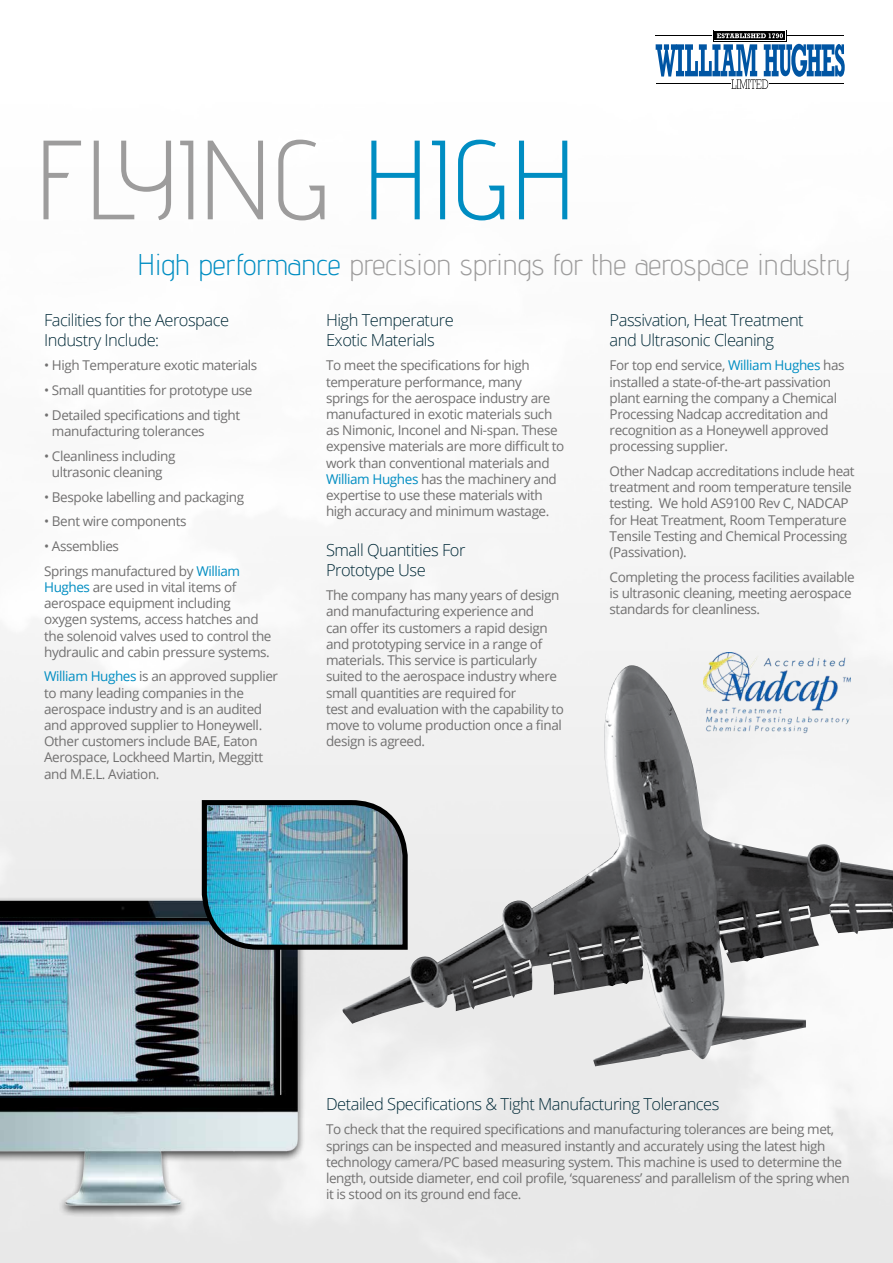
<style>
.page{position:relative;width:893px;height:1263px;background:#fff}
.page>*{position:absolute;margin:0;border:0;box-sizing:border-box;transform-origin:0 0}
.t1{font:300 112.35px "Advent Pro";color:#9d9c9c}
.t2{font:300 30px "Advent Pro";color:#9d9c9c}
.t3{font:300 16.5px/19.8px "Open Sans";letter-spacing:-.03em;color:#002937}
.t4{font:13.5px/16.2px "Open Sans";letter-spacing:-.03em;color:#717070}
.s1{color:#008dc2}
</style>
<div class="page">
<img style="left:0;top:566px;width:893px;height:697px">
<img style="left:340px;top:665px;width:553px;height:401px">
<img style="left:0;top:865px;width:349px;height:381px">
<img style="left:0;top:918px;width:279px;height:179px">
<img style="left:199px;top:797px;width:211px;height:155px">
<svg style="left:713px;top:30px;width:74px;height:12px"></svg>
<svg style="left:714px;top:31px;width:72px;height:10px"></svg>
<svg style="left:715px;top:32px;width:70px;height:8px"></svg>
<svg style="left:717px;top:33px;width:66px;height:5px"></svg>
<hr style="left:656px;top:36px;width:56px;height:1px;background:#000">
<hr style="left:788px;top:36px;width:56px;height:1px;background:#000">
<svg style="left:656px;top:44px;width:189px;height:45px"></svg>
<img style="left:704px;top:653px;width:146px;height:80px">
<h1 class="t1" style="left:35px;top:112px;width:543px">FLYING <span class="s1">HIGH</span></h1>
<h2 class="t2" style="left:138px;top:246px;width:714px"><span class="s1">High performance</span> precision springs for the aerospace industry</h2>
<p class="t3" style="left:326px;top:309px;width:129px">High Temperature<br>Exotic Materials</p>
<p class="t4" style="left:326px;top:357px;width:240px">To meet the specifications for high temperature performance, many springs for the aerospace industry are manufactured in exotic materials such as Nimonic, Inconel and Ni-span. These expensive materials are more difficult to work than conventional materials and <span class="s1">William Hughes</span> has the machinery and expertise to use these materials with high accuracy and minimum wastage.</p>
<p class="t3" style="left:326px;top:539px;width:141px">Small Quantities For<br>Prototype Use</p>
<p class="t4" style="left:326px;top:587px;width:240px">The company has many years of design and manufacturing experience and<br>can offer its customers a rapid design and prototyping service in a range of materials. This service is particularly suited to the aerospace industry where small quantities are required for<br>test and evaluation with the capability to move to volume production once a final design is agreed.</p>
<p class="t3" style="left:44px;top:309px;width:187px">Facilities for the Aerospace<br>Industry Include:</p>
<p class="t4" style="left:44px;top:357px;width:215px">• High Temperature exotic materials</p>
<p class="t4" style="left:44px;top:382px;width:210px">• Small quantities for prototype use</p>
<p class="t4" style="left:52px;top:406px;width:190px;text-indent:-8px">• Detailed specifications and tight manufacturing tolerances</p>
<p class="t4" style="left:44px;top:447px;width:133px;text-align:center">• Cleanliness including ultrasonic cleaning</p>
<p class="t4" style="left:44px;top:488px;width:202px">• Bespoke labelling and packaging</p>
<p class="t4" style="left:44px;top:513px;width:144px">• Bent wire components</p>
<p class="t4" style="left:44px;top:533px;width:197px;line-height:24.8px">• Assemblies<br>Springs manufactured by <span class="s1">William</span></p>
<p class="t4" style="left:44px;top:578px;width:229px"><span class="s1">Hughes</span> are used in vital items of aerospace equipment including oxygen systems, access hatches and the solenoid valves used to control the hydraulic and cabin pressure systems.</p>
<p class="t4" style="left:44px;top:668px;width:235px"><span class="s1">William Hughes</span> is an approved supplier to many leading companies in the aerospace industry and is an audited and approved supplier to Honeywell.<br>Other customers include BAE, Eaton Aerospace, Lockheed Martin, Meggitt and M.E.L. Aviation.</p>
<p class="t3" style="left:610px;top:309px;width:196px">Passivation, Heat Treatment and Ultrasonic Cleaning</p>
<p class="t4" style="left:610px;top:357px;width:237px">For top end service, <span class="s1">William Hughes</span> has installed a state-of-the-art passivation plant earning the company a Chemical Processing Nadcap accreditation and recognition as a Honeywell approved processing supplier.</p>
<p class="t4" style="left:610px;top:463px;width:247px">Other Nadcap accreditations include heat treatment and room temperature tensile testing. We hold AS9100 Rev C, NADCAP for Heat Treatment, Room Temperature Tensile Testing and Chemical Processing (Passivation).</p>
<p class="t4" style="left:610px;top:568px;width:247px">Completing the process facilities available is ultrasonic cleaning, meeting aerospace standards for cleanliness.</p>
<p class="t3" style="left:326px;top:1093px;width:395px">Detailed Specifications &amp; Tight Manufacturing Tolerances</p>
<p class="t4" style="left:326px;top:1121px;width:525px">To check that the required specifications and manufacturing tolerances are being met, springs can be inspected and measured instantly and accurately using the latest high technology camera/PC based measuring system. This machine is used to determine the length, outside diameter, end coil profile, ‘squareness’ and parallelism of the spring when it is stood on its ground end face.</p>
</div>
